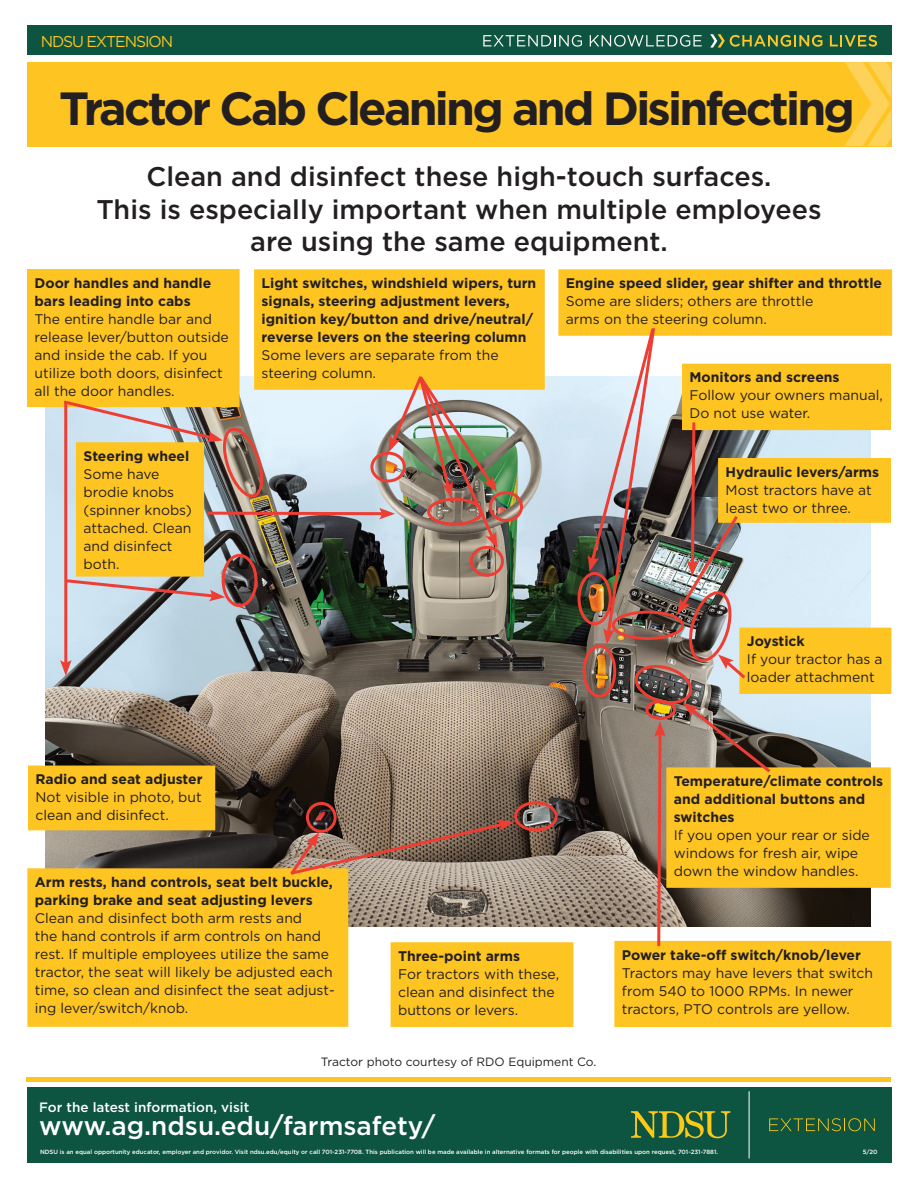
<style>
.page{position:relative;width:918px;height:1188px;background:#fff}
.page>*{position:absolute;margin:0;border:0;box-sizing:border-box;transform-origin:0 0}
.t1{font:700 46.5px "Gotham";letter-spacing:-.06em;color:#231f20}
.t2{font:500 27px "Gotham";color:#231f20}
.t3{font:500 26.1px "Gotham";color:#fff}
.t4{font:15.75px "Gotham";letter-spacing:-.07em;color:#fec422}
.t5{font:13.95px/18px "Gotham";color:#231f20}
.t6{font:700 13.95px/18px "Gotham";color:#231f20}
.t7{font:500 13.5px "Gotham";color:#fff}
.t8{font:12px "Gotham";color:#231f20}
.t9{font:500 6px "Gotham";color:#fff}
.s1{font-weight:400}
</style>
<div class="page">
<img style="left:45px;top:377px;width:825px;height:550px">
<div style="left:27px;top:62px;width:864px;height:85px;background:#fec422"></div>
<svg style="left:844px;top:62px;width:47px;height:84px"></svg>
<div style="left:27px;top:26px;width:864px;height:29px;background:#0d5540"></div>
<svg style="left:483px;top:35px;width:99px;height:12px"></svg>
<svg style="left:590px;top:35px;width:112px;height:12px"></svg>
<svg style="left:830px;top:35px;width:47px;height:12px"></svg>
<svg style="left:710px;top:34px;width:112px;height:14px"></svg>
<div style="left:27px;top:1087px;width:864px;height:75px;background:#0d5540"></div>
<div style="left:27px;top:1077px;width:864px;height:5px;background:#fec422"></div>
<svg style="left:631px;top:1111px;width:99px;height:27px"></svg>
<hr style="left:749px;top:1092px;width:1px;height:66px;background:#fefefe">
<svg style="left:769px;top:1118px;width:106px;height:13px"></svg>
<div style="left:670px;top:771px;width:217px;height:113px;background:#fec422"></div>
<div style="left:666px;top:767px;width:225px;height:121px;border:8px solid #fec422"></div>
<div style="left:743px;top:631px;width:145px;height:59px;background:#fec422"></div>
<div style="left:739px;top:628px;width:152px;height:66px;border:8px solid #fec422"></div>
<div style="left:686px;top:367px;width:201px;height:59px;background:#fec422"></div>
<div style="left:682px;top:364px;width:209px;height:66px;border:8px solid #fec422"></div>
<div style="left:562px;top:273px;width:326px;height:59px;background:#fec422"></div>
<div style="left:558px;top:269px;width:334px;height:67px;border:8px solid #fec422"></div>
<div style="left:722px;top:462px;width:165px;height:57px;background:#fec422"></div>
<div style="left:718px;top:458px;width:173px;height:65px;border:8px solid #fec422"></div>
<div style="left:618px;top:945px;width:270px;height:78px;background:#fec422"></div>
<div style="left:614px;top:941px;width:277px;height:86px;border:8px solid #fec422"></div>
<div style="left:394px;top:946px;width:176px;height:77px;background:#fec422"></div>
<div style="left:391px;top:942px;width:182px;height:85px;border:8px solid #fec422"></div>
<div style="left:80px;top:446px;width:120px;height:127px;background:#fec422"></div>
<div style="left:76px;top:442px;width:128px;height:135px;border:8px solid #fec422"></div>
<div style="left:258px;top:273px;width:283px;height:113px;background:#fec422"></div>
<div style="left:254px;top:269px;width:291px;height:121px;border:8px solid #fec422"></div>
<div style="left:31px;top:273px;width:205px;height:130px;background:#fec422"></div>
<div style="left:27px;top:269px;width:213px;height:138px;border:8px solid #fec422"></div>
<div style="left:31px;top:872px;width:314px;height:151px;background:#fec422"></div>
<div style="left:27px;top:868px;width:321px;height:159px;border:8px solid #fec422"></div>
<div style="left:306px;top:802px;width:31px;height:31px;border:3px solid #ee3e34;border-radius:50%"></div>
<div style="left:489px;top:491px;width:34px;height:31px;border:3px solid #ee3e34;border-radius:50%"></div>
<div style="left:583px;top:644px;width:33px;height:54px;border:3px solid #ee3e34;border-radius:50%"></div>
<hr style="left:64px;top:401px;width:3px;height:265px;background:#ee3e34">
<svg style="left:60px;top:660px;width:12px;height:16px"></svg>
<div style="left:222px;top:554px;width:35px;height:53px;border:3px solid #ee3e34;border-radius:50%"></div>
<svg style="left:62px;top:577px;width:163px;height:24px"></svg>
<div style="left:514px;top:801px;width:44px;height:30px;border:3px solid #ee3e34;border-radius:50%"></div>
<svg style="left:287px;top:820px;width:227px;height:58px"></svg>
<div style="left:578px;top:572px;width:34px;height:53px;border:3px solid #ee3e34;border-radius:50%"></div>
<img style="left:588px;top:327px;width:186px;height:622px">
<div style="left:470px;top:546px;width:34px;height:31px;border:3px solid #ee3e34;border-radius:50%"></div>
<svg style="left:61px;top:373px;width:436px;height:175px"></svg>
<div style="left:32px;top:769px;width:180px;height:58px;background:#fec422"></div>
<div style="left:28px;top:766px;width:187px;height:64px;border:8px solid #fec422"></div>
<p class="t4" style="left:41px;top:31px;width:134px">NDSU EXTENSION</p>
<p class="t1" style="left:59px;top:78px;width:797px">Tractor Cab Cleaning and Disinfecting</p>
<p class="t2" style="left:147px;top:159px;width:627px">Clean and disinfect these high-touch surfaces.</p>
<p class="t2" style="left:96px;top:191px;width:727px">This is especially important when multiple employees</p>
<p class="t2" style="left:250px;top:224px;width:419px">are using the same equipment.</p>
<p class="t6" style="left:34px;top:274px;width:178px">Door handles and handle bars leading into cabs</p>
<p class="t5" style="left:34px;top:309px;width:196px">The entire handle bar and release lever/button outside and inside the cab. If you utilize both doors, disinfect all the door handles.</p>
<p class="t6" style="left:84px;top:447px;width:107px">Steering wheel</p>
<p class="t5" style="left:84px;top:465px;width:110px">Some have brodie knobs (spinner knobs) attached. Clean and disinfect both.</p>
<p class="t6" style="left:262px;top:274px;width:276px">Light switches, windshield wipers, turn signals, steering adjustment levers, ignition key/button and drive/neutral/ reverse levers on the steering column <span class="s1">Some levers are separate from the steering column.</span></p>
<p class="t6" style="left:566px;top:274px;width:318px">Engine speed slider, gear shifter and throttle</p>
<p class="t5" style="left:566px;top:292px;width:249px">Some are sliders; others are throttle arms on the steering column.</p>
<p class="t6" style="left:690px;top:368px;width:152px">Monitors and screens</p>
<p class="t5" style="left:690px;top:386px;width:195px">Follow your owners manual,<br>Do not use water.</p>
<p class="t6" style="left:726px;top:463px;width:155px">Hydraulic levers/arms</p>
<p class="t5" style="left:726px;top:480px;width:148px">Most tractors have at</p>
<p class="t5" style="left:726px;top:498px;width:127px">least two or three.</p>
<p class="t6" style="left:747px;top:632px;width:59px">Joystick</p>
<p class="t5" style="left:747px;top:650px;width:137px">If your tractor has a loader attachment</p>
<p class="t6" style="left:36px;top:770px;width:169px">Radio and seat adjuster</p>
<p class="t5" style="left:36px;top:788px;width:168px">Not visible in photo, but</p>
<p class="t5" style="left:36px;top:806px;width:135px">clean and disinfect.</p>
<p class="t6" style="left:35px;top:873px;width:300px">Arm rests, hand controls, seat belt buckle, parking brake and seat adjusting levers</p>
<p class="t5" style="left:35px;top:909px;width:301px">Clean and disinfect both arm rests and<br>the hand controls if arm controls on hand rest. If multiple employees utilize the same tractor, the seat will likely be adjusted each time, so clean and disinfect the seat adjust&shy;ing lever/switch/knob.</p>
<p class="t6" style="left:398px;top:947px;width:123px">Three-point arms</p>
<p class="t5" style="left:398px;top:965px;width:163px">For tractors with these, clean and disinfect the buttons or levers.</p>
<p class="t6" style="left:674px;top:772px;width:211px">Temperature/climate controls and additional buttons and switches</p>
<p class="t5" style="left:674px;top:826px;width:198px">If you open your rear or side windows for fresh air, wipe down the window handles.</p>
<p class="t6" style="left:622px;top:946px;width:241px">Power take-off switch/knob/lever</p>
<p class="t5" style="left:622px;top:963px;width:253px">Tractors may have levers that switch from 540 to 1000 RPMs. In newer tractors, PTO controls are yellow.</p>
<p class="t8" style="left:321px;top:1054px;width:277px">Tractor photo courtesy of RDO Equipment Co.</p>
<p class="t7" style="left:39px;top:1098px;width:212px">For the latest information, visit</p>
<p class="t3" style="left:39px;top:1109px;width:398px">www.ag.ndsu.edu/farmsafety/</p>
<p class="t9" style="left:40px;top:1148px;width:680px">NDSU is an equal opportunity educator, employer and providor. Visit ndsu.edu/equity or call 701-231-7708. This publication will be made available in alternative formats for people with disabilities upon request, 701-231-7881.</p>
<p class="t9" style="left:863px;top:1148px;width:16px">5/20</p>
</div>
